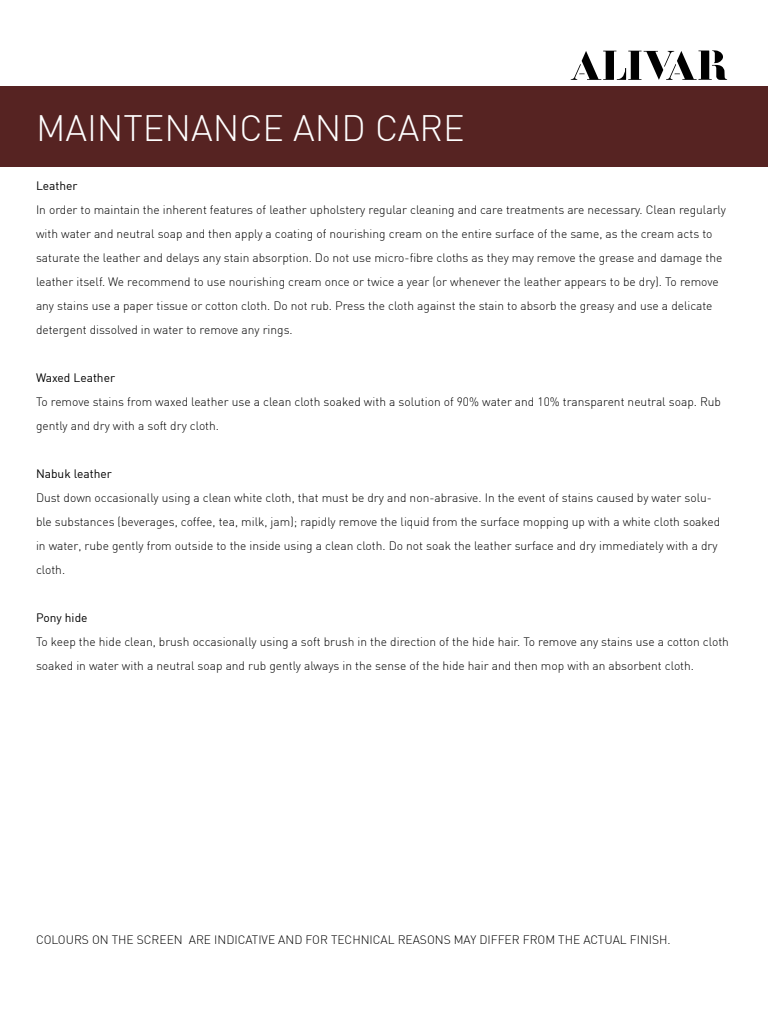
<style>
.page{position:relative;width:768px;height:1024px;background:#fff}
.page>*{position:absolute;margin:0;border:0;box-sizing:border-box;transform-origin:0 0}
.t1{font:300 36px "DIN";color:#fff}
.t2{font:300 12px/24px "DIN";color:#000}
.t3{font:12px "DIN";color:#000}
</style>
<div class="page">
<svg style="left:571px;top:50px;width:156px;height:30px"></svg>
<div style="left:0;top:86px;width:768px;height:80px;background:#562322"></div>
<h1 class="t1" style="left:36px;top:106px;width:430px">MAINTENANCE AND CARE</h1>
<p class="t3" style="left:36px;top:178px;width:43px">Leather</p>
<p class="t2" style="left:36px;top:197px;width:691px">In order to maintain the inherent features of leather upholstery regular cleaning and care treatments are necessary. Clean regularly with water and neutral soap and then apply a coating of nourishing cream on the entire surface of the same, as the cream acts to saturate the leather and delays any stain absorption. Do not use micro-fibre cloths as they may remove the grease and damage the leather itself. We recommend to use nourishing cream once or twice a year (or whenever the leather appears to be dry). To remove any stains use a paper tissue or cotton cloth. Do not rub. Press the cloth against the stain to absorb the greasy and use a delicate detergent dissolved in water to remove any rings.</p>
<p class="t3" style="left:36px;top:370px;width:81px">Waxed Leather</p>
<p class="t2" style="left:36px;top:389px;width:687px">To remove stains from waxed leather use a clean cloth soaked with a solution of 90% water and 10% transparent neutral soap. Rub gently and dry with a soft dry cloth.</p>
<p class="t3" style="left:36px;top:466px;width:77px">Nabuk leather</p>
<p class="t2" style="left:36px;top:485px;width:686px">Dust down occasionally using a clean white cloth, that must be dry and non-abrasive. In the event of stains caused by water solu&shy;ble substances (beverages, coffee, tea, milk, jam); rapidly remove the liquid from the surface mopping up with a white cloth soaked in water, rube gently from outside to the inside using a clean cloth. Do not soak the leather surface and dry immediately with a dry cloth.</p>
<p class="t3" style="left:36px;top:610px;width:53px">Pony hide</p>
<p class="t2" style="left:36px;top:629px;width:694px">To keep the hide clean, brush occasionally using a soft brush in the direction of the hide hair. To remove any stains use a cotton cloth soaked in water with a neutral soap and rub gently always in the sense of the hide hair and then mop with an absorbent cloth.</p>
<p class="t2" style="left:36px;top:927px;width:636px">COLOURS ON THE SCREEN ARE INDICATIVE AND FOR TECHNICAL REASONS MAY DIFFER FROM THE ACTUAL FINISH.</p>
</div>
